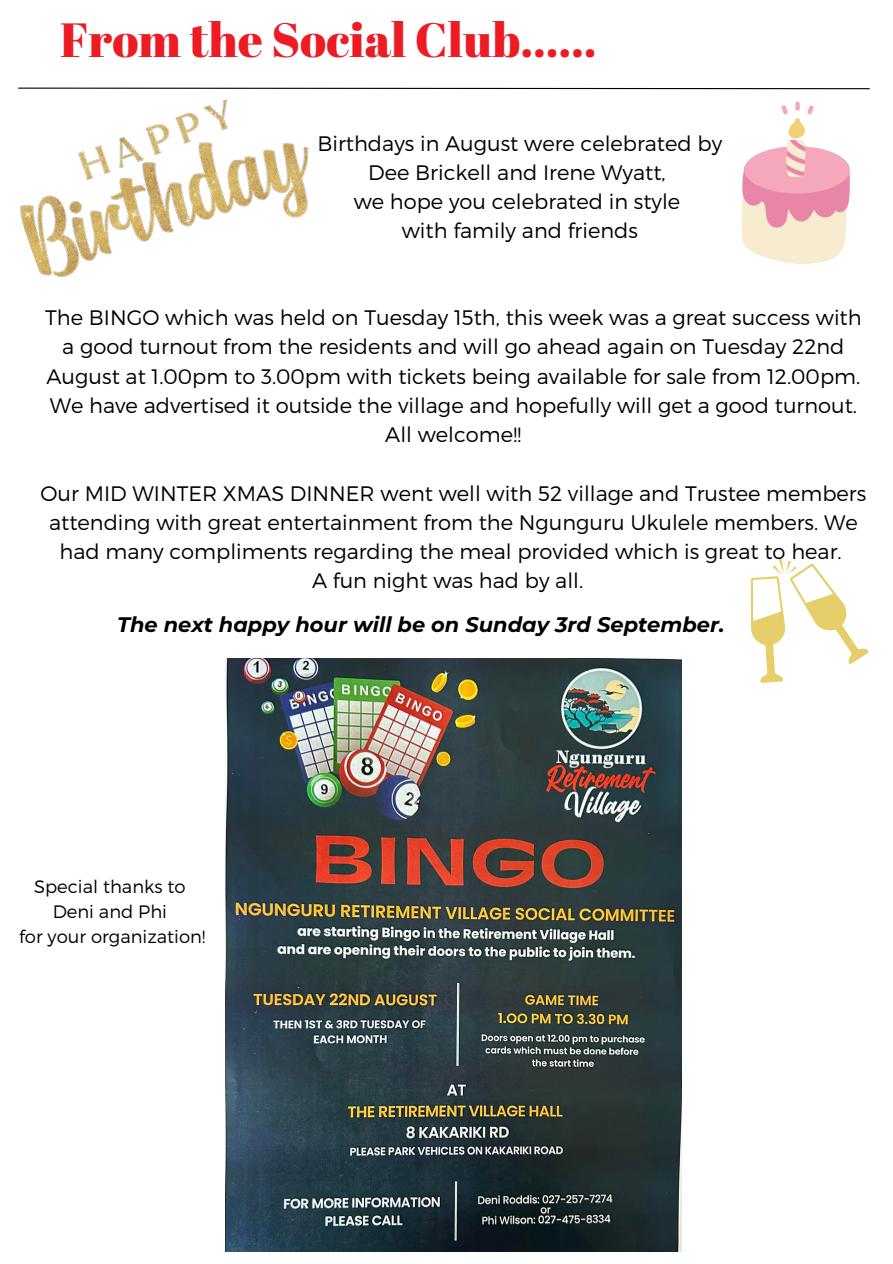
<style>
.page{position:relative;width:893px;height:1264px;background:#fff}
.page>*{position:absolute;margin:0;border:0;box-sizing:border-box;transform-origin:0 0}
.t1{font:48px "Abril Fatface";color:#ec1b24}
.t2{font:300 21px/29.2px "Montserrat";color:#000;text-align:center}
.t3{font:italic 700 21px "Montserrat";color:#000}
.t4{font:300 18px "Montserrat";color:#000}
</style>
<div class="page">
<svg style="left:329px;top:87px;width:541px;height:3px"></svg>
<img style="left:18px;top:87px;width:311px;height:191px">
<svg style="left:750px;top:558px;width:119px;height:125px"></svg>
<img style="left:225px;top:659px;width:456px;height:592px">
<svg style="left:741px;top:101px;width:109px;height:163px"></svg>
<p class="t1" style="left:60px;top:6px;width:538px">From the Social Club......</p>
<p class="t2" style="left:317px;top:127px;width:406px">Birthdays in August were celebrated by<br>Dee Brickell and Irene Wyatt,</p>
<p class="t2" style="left:353px;top:186px;width:328px">we hope you celebrated in style</p>
<p class="t2" style="left:402px;top:215px;width:237px">with family and friends</p>
<p class="t2" style="left:45px;top:302px;width:817px">The BINGO which was held on Tuesday 15th, this week was a great success with a good turnout from the residents and will go ahead again on Tuesday 22nd August at 1.00pm to 3.00pm with tickets being available for sale from 12.00pm.<br>We have advertised it outside the village and hopefully will get a good turnout.</p>
<p class="t2" style="left:385px;top:419px;width:138px">All welcome!!</p>
<p class="t2" style="left:41px;top:477px;width:827px">Our MID WINTER XMAS DINNER went well with 52 village and Trustee members attending with great entertainment from the Ngunguru Ukulele members. We had many compliments regarding the meal provided which is great to hear.</p>
<p class="t2" style="left:312px;top:565px;width:272px">A fun night was had by all.</p>
<p class="t3" style="left:117px;top:612px;width:609px">The next happy hour will be on Sunday 3rd September.</p>
<p class="t4" style="left:34px;top:874px;width:153px">Special thanks to</p>
<p class="t4" style="left:53px;top:899px;width:116px">Deni and Phi</p>
<p class="t4" style="left:19px;top:924px;width:188px">for your organization!</p>
</div>
